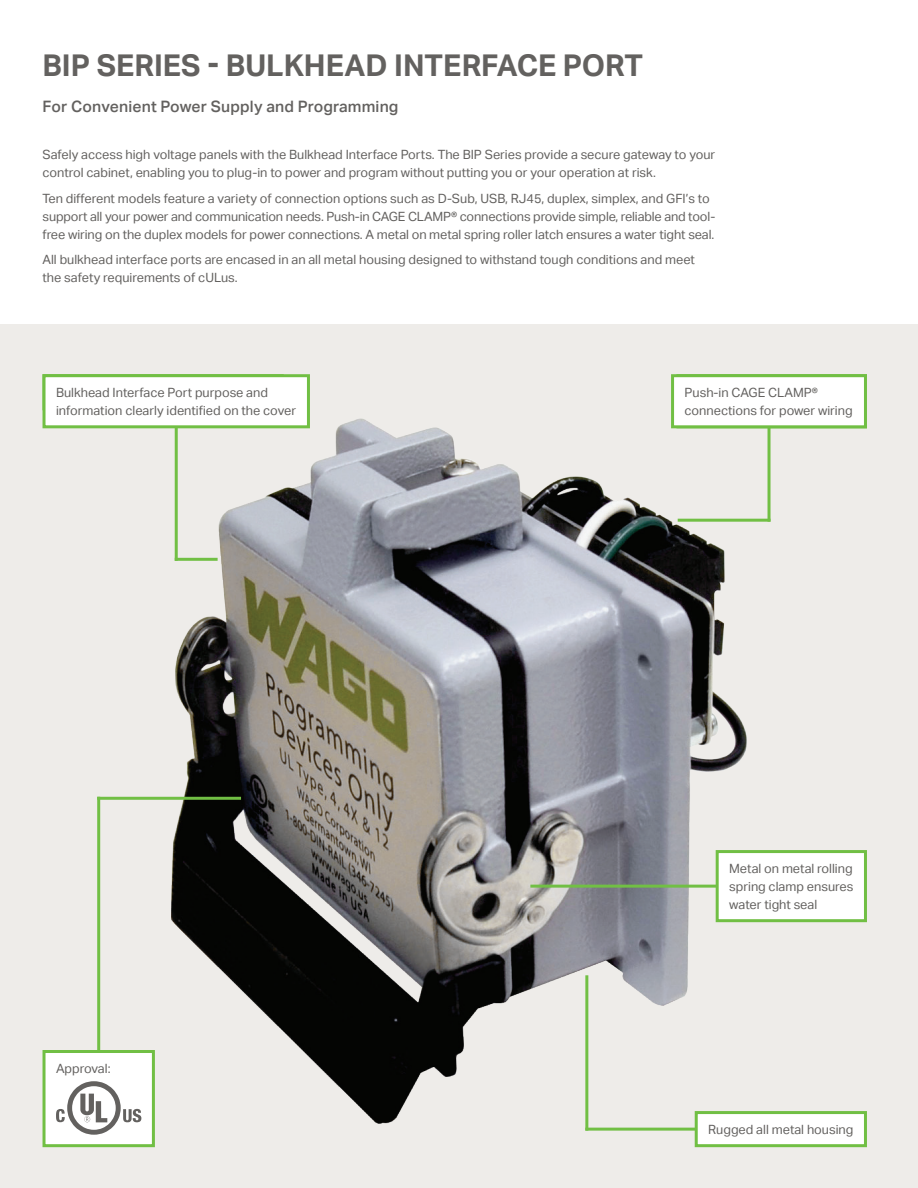
<style>
.page{position:relative;width:918px;height:1188px;background:#fff}
.page>*{position:absolute;margin:0;border:0;box-sizing:border-box;transform-origin:0 0}
.Headline___mid-size{font:700 30px "Aktiv Grotesk";color:#63615f}
.Intro_text___large{font:500 15.75px "Aktiv Grotesk";letter-spacing:.01em;color:#63615f}
.Body_Copy{font:12.75px/18px "Aktiv Grotesk";color:#63615f}
</style>
<div class="page">
<div style="left:0;top:325px;width:918px;height:863px;background:#eeece9"></div>
<img style="left:170px;top:419px;width:580px;height:705px">
<hr style="left:530px;top:885px;width:261px;height:3px;background:#71bf44">
<hr style="left:97px;top:797px;width:144px;height:3px;background:#71bf44">
<hr style="left:585px;top:1128px;width:144px;height:3px;background:#71bf44">
<hr style="left:97px;top:797px;width:3px;height:264px;background:#71bf44">
<hr style="left:585px;top:975px;width:3px;height:156px;background:#71bf44">
<div style="left:717px;top:852px;width:148px;height:69px;background:#fff"></div>
<div style="left:716px;top:850px;width:151px;height:72px;border:3px solid #71bf44"></div>
<div style="left:44px;top:1052px;width:109px;height:94px;background:#fff"></div>
<div style="left:43px;top:1050px;width:112px;height:97px;border:3px solid #71bf44"></div>
<div style="left:696px;top:1113px;width:169px;height:33px;background:#fff"></div>
<div style="left:695px;top:1111px;width:172px;height:36px;border:3px solid #71bf44"></div>
<svg style="left:56px;top:1081px;width:85px;height:54px"></svg>
<hr style="left:175px;top:558px;width:43px;height:3px;background:#71bf44">
<hr style="left:175px;top:392px;width:3px;height:169px;background:#71bf44">
<div style="left:44px;top:376px;width:264px;height:51px;background:#fff"></div>
<div style="left:43px;top:374px;width:267px;height:54px;border:3px solid #71bf44"></div>
<hr style="left:678px;top:519px;width:93px;height:3px;background:#71bf44">
<hr style="left:768px;top:399px;width:3px;height:123px;background:#71bf44">
<div style="left:673px;top:376px;width:192px;height:51px;background:#fff"></div>
<div style="left:671px;top:374px;width:196px;height:54px;border:3px solid #71bf44"></div>
<p class="Headline___mid-size" style="left:43px;top:48px;width:602px">BIP SERIES - BULKHEAD INTERFACE PORT</p>
<p class="Intro_text___large" style="left:43px;top:97px;width:358px">For Convenient Power Supply and Programming</p>
<p class="Body_Copy" style="left:43px;top:146px;width:674px">Safely access high voltage panels with the Bulkhead Interface Ports. The BIP Series provide a secure gateway to your control cabinet, enabling you to plug-in to power and program without putting you or your operation at risk.</p>
<p class="Body_Copy" style="left:43px;top:189px;width:675px">Ten different models feature a variety of connection options such as D-Sub, USB, RJ45, duplex, simplex, and GFI’s to support all your power and communication needs. Push-in CAGE CLAMP® connections provide simple, reliable and tool&shy;free wiring on the duplex models for power connections. A metal on metal spring roller latch ensures a water tight seal.</p>
<p class="Body_Copy" style="left:43px;top:251px;width:654px">All bulkhead interface ports are encased in an all metal housing designed to withstand tough conditions and meet the safety requirements of cULus.</p>
<p class="Body_Copy" style="left:56px;top:383px;width:216px">WAGO information displayed on l bel</p>
<p class="Body_Copy" style="left:56px;top:383px;width:241px">Bulkhead Interface Port purpose and information clearly identified on the cover</p>
<p class="Body_Copy" style="left:685px;top:383px;width:170px">Push-in CAGE CLAMP® connections for power wiring</p>
<p class="Body_Copy" style="left:690px;top:383px;width:163px">CAGE CLAMP® connections on ba kside f roduct</p>
<p class="Body_Copy" style="left:56px;top:1059px;width:56px">Approval:</p>
<p class="Body_Copy" style="left:729px;top:859px;width:125px">Metal on metal rolling</p>
<p class="Body_Copy" style="left:729px;top:877px;width:126px">spring clamp ensures</p>
<p class="Body_Copy" style="left:729px;top:895px;width:90px">water tight seal</p>
<p class="Body_Copy" style="left:708px;top:1120px;width:147px">Rugged all metal housing</p>
</div>
